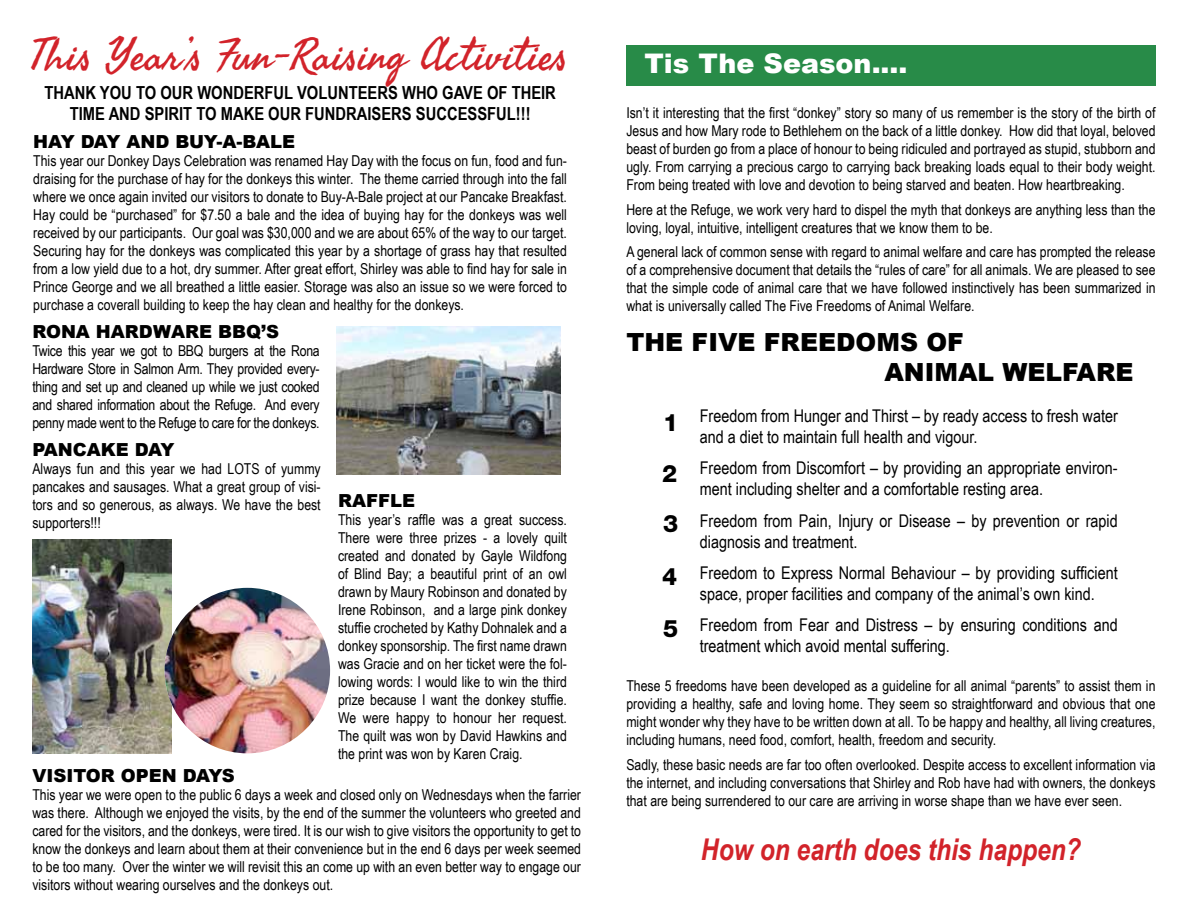
<style>
.page{position:relative;width:1188px;height:918px;background:#fff}
.page>*{position:absolute;margin:0;border:0;box-sizing:border-box;transform-origin:0 0}
.t1{font:44.4px "Seaweed Script";color:#d2232a}
.t2{font:italic 700 30px "Arial Narrow";color:#d2232a}
.t3{font:900 27px "Arial";color:#fff}
.t4{font:900 25.05px/30px "Arial";color:#000;text-align:center}
.t5{font:800 24px/50.6px "Helvetica Neue";color:#000;text-align:justify}
.t6{font:700 18px/21.6px "Arial Narrow";color:#000;text-align:center}
.t7{font:900 18px "Arial";color:#000}
.t8{font:17.55px/21px "Arial Narrow";color:#000}
.t9{font:15px/18px "Arial Narrow";color:#000;text-align:justify}
</style>
<div class="page">
<div style="left:626px;top:45px;width:530px;height:40px;background:#288b48"></div>
<img style="left:337px;top:327px;width:224px;height:148px">
<img style="left:32px;top:540px;width:139px;height:213px">
<img style="left:165px;top:588px;width:165px;height:165px;border-radius:83px">
<h1 class="t1" style="left:29px;top:27px;width:540px">This Year’s Fun-Raising Activities</h1>
<p class="t6" style="left:45px;top:80px;width:508px">THANK YOU TO OUR WONDERFUL VOLUNTEERS WHO GAVE OF THEIR<br>TIME AND SPIRIT TO MAKE OUR FUNDRAISERS SUCCESSFUL!!!</p>
<p class="t7" style="left:33px;top:128px;width:263px">HAY DAY AND BUY-A-BALE</p>
<p class="t9" style="left:33px;top:151px;width:535px">This year our Donkey Days Celebration was renamed Hay Day with the focus on fun, food and fun&shy;draising for the purchase of hay for the donkeys this winter. The theme carried through into the fall where we once again invited our visitors to donate to Buy-A-Bale project at our Pancake Breakfast.<br>Hay could be “purchased” for $7.50 a bale and the idea of buying hay for the donkeys was well received by our participants. Our goal was $30,000 and we are about 65% of the way to our target.<br>Securing hay for the donkeys was complicated this year by a shortage of grass hay that resulted from a low yield due to a hot, dry summer. After great effort, Shirley was able to find hay for sale in Prince George and we all breathed a little easier. Storage was also an issue so we were forced to purchase a coverall building to keep the hay clean and healthy for the donkeys.</p>
<p class="t7" style="left:32px;top:318px;width:248px">RONA HARDWARE BBQ’S</p>
<p class="t9" style="left:32px;top:341px;width:289px">Twice this year we got to BBQ burgers at the Rona Hardware Store in Salmon Arm. They provided every&shy;thing and set up and cleaned up while we just cooked and shared information about the Refuge. And every penny made went to the Refuge to care for the donkeys.</p>
<p class="t7" style="left:32px;top:437px;width:144px">PANCAKE DAY</p>
<p class="t9" style="left:32px;top:460px;width:290px">Always fun and this year we had LOTS of yummy pancakes and sausages. What a great group of visi&shy;tors and so generous, as always. We have the best supporters!!!</p>
<p class="t7" style="left:338px;top:488px;width:79px">RAFFLE</p>
<p class="t9" style="left:338px;top:510px;width:230px">This year’s raffle was a great success.<br>There were three prizes - a lovely quilt created and donated by Gayle Wildfong of Blind Bay; a beautiful print of an owl drawn by Maury Robinson and donated by Irene Robinson, and a large pink donkey stuffie crocheted by Kathy Dohnalek and a donkey sponsorship. The first name drawn was Gracie and on her ticket were the fol&shy;lowing words: I would like to win the third prize because I want the donkey stuffie.<br>We were happy to honour her request.<br>The quilt was won by David Hawkins and the print was won by Karen Craig.</p>
<p class="t7" style="left:32px;top:762px;width:204px">VISITOR OPEN DAYS</p>
<p class="t9" style="left:32px;top:785px;width:550px">This year we were open to the public 6 days a week and closed only on Wednesdays when the farrier was there. Although we enjoyed the visits, by the end of the summer the volunteers who greeted and cared for the visitors, and the donkeys, were tired. It is our wish to give visitors the opportunity to get to know the donkeys and learn about them at their convenience but in the end 6 days per week seemed to be too many. Over the winter we will revisit this an come up with an even better way to engage our visitors without wearing ourselves and the donkeys out.</p>
<h3 class="t3" style="left:644px;top:44px;width:265px">TIS THE SEASON....</h3>
<p class="t9" style="left:626px;top:103px;width:531px">Isn’t it interesting that the first “donkey” story so many of us remember is the story of the birth of Jesus and how Mary rode to Bethlehem on the back of a little donkey. How did that loyal, beloved beast of burden go from a place of honour to being ridiculed and portrayed as stupid, stubborn and ugly. From carrying a precious cargo to carrying back breaking loads equal to their body weight.<br>From being treated with love and devotion to being starved and beaten. How heartbreaking.</p>
<p class="t9" style="left:626px;top:200px;width:531px">Here at the Refuge, we work very hard to dispel the myth that donkeys are anything less than the loving, loyal, intuitive, intelligent creatures that we know them to be.</p>
<p class="t9" style="left:626px;top:242px;width:531px">A general lack of common sense with regard to animal welfare and care has prompted the release of a comprehensive document that details the “rules of care” for all animals. We are pleased to see that the simple code of animal care that we have followed instinctively has been summarized in what is universally called The Five Freedoms of Animal Welfare.</p>
<h3 class="t4" style="left:626px;top:326px;width:82px">THE FIVE</h3>
<h3 class="t4" style="left:764px;top:326px;width:19px">FREE</h3>
<h3 class="t4" style="left:836px;top:326px;width:109px">DOMS OF<br>ANI</h3>
<h3 class="t4" style="left:935px;top:356px;width:112px">MAL WELFARE</h3>
<p class="t8" style="left:700px;top:405px;width:419px">Freedom from Hunger and Thirst – by ready access to fresh water and a diet to maintain full health and vigour.</p>
<p class="t8" style="left:700px;top:457px;width:419px">Freedom from Discomfort – by providing an appropriate environ&shy;ment including shelter and a comfortable resting area.</p>
<p class="t8" style="left:700px;top:509px;width:419px">Freedom from Pain, Injury or Disease – by prevention or rapid diagnosis and treatment.</p>
<p class="t8" style="left:700px;top:561px;width:419px">Freedom to Express Normal Behaviour – by providing sufficient space, proper facilities and company of the animal’s own kind.</p>
<p class="t8" style="left:700px;top:614px;width:419px">Freedom from Fear and Distress – by ensuring conditions and treatment which avoid mental suffering.</p>
<p class="t9" style="left:626px;top:676px;width:531px">These 5 freedoms have been developed as a guideline for all animal “parents” to assist them in providing a healthy, safe and loving home. They seem so straightforward and obvious that one might wonder why they have to be written down at all. To be happy and healthy, all living creatures, including humans, need food, comfort, health, freedom and security.</p>
<p class="t9" style="left:626px;top:755px;width:531px">Sadly, these basic needs are far too often overlooked. Despite access to excellent information via the internet, and including conversations that Shirley and Rob have had with owners, the donkeys that are being surrendered to our care are arriving in worse shape than we have ever seen.</p>
<h2 class="t2" style="left:701px;top:827px;width:382px">How on earth does this happen?</h2>
<h3 class="t5" style="left:662px;top:397px;width:18px">1<br>2<br>3</h3>
<h3 class="t5" style="left:662px;top:551px;width:18px;line-height:51.2px">4<br>5</h3>
</div>
